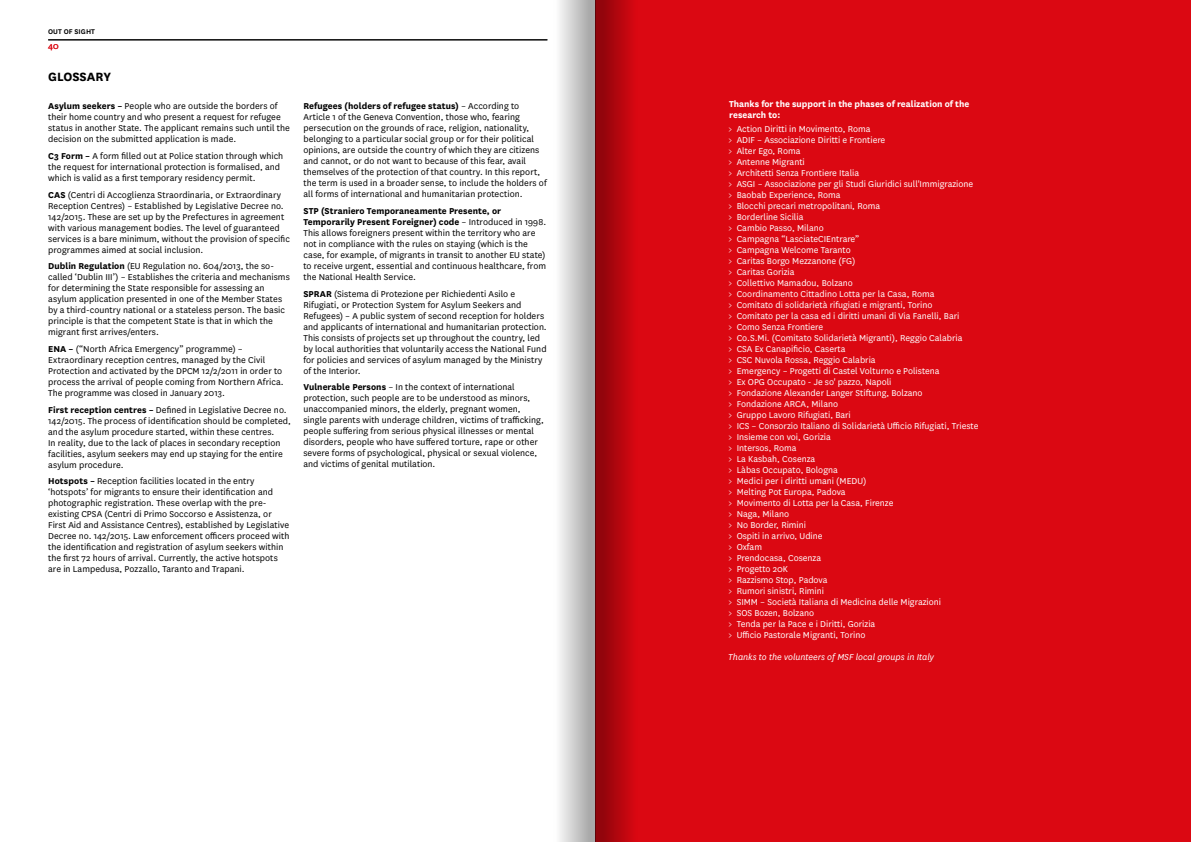
<style>
.page{position:relative;width:1191px;height:842px;background:#fff}
.page>*{position:absolute;margin:0;border:0;box-sizing:border-box;transform-origin:0 0}
.t1{font:700 14px "Medecins Sans";color:#000}
.t2{font:10px/11px "Medecins Sans";letter-spacing:.005em;color:#000}
.t3{font:10px/11px "Medecins Sans";color:#fff}
.t4{font:700 10px/11px "Medecins Sans";color:#fff}
.t5{font:italic 10px "Medecins Sans";color:#fff}
.t6{font:10px "Medecins Sans";color:#db0812}
.t7{font:600 8px "Medecins Sans";letter-spacing:.015em;color:#000}
.s1{font-weight:700}
</style>
<div class="page">
<div style="left:595px;top:0;width:596px;height:842px;background:#db0812"></div>
<hr style="left:48px;top:40px;width:499px;height:1px;background:#000">
<div style="left:553px;top:0;width:42px;height:842px;background:linear-gradient(to right,#fff,#a2a2a2)"></div>
<div style="left:595px;top:0;width:43px;height:842px;background:linear-gradient(to right,#86040b,#da0711)"></div>
<p class="t7" style="left:48px;top:26px;width:49px">OUT OF SIGHT</p>
<p class="t6" style="left:48px;top:39px;width:12px">40</p>
<h1 class="t1" style="left:48px;top:67px;width:64px">GLOSSARY</h1>
<p class="t2" style="left:48px;top:100px;width:243px"><span class="s1">Asylum seekers –</span> People who are outside the borders of their home country and who present a request for refugee status in another State. The applicant remains such until the decision on the submitted application is made.</p>
<p class="t2" style="left:48px;top:150px;width:237px"><span class="s1">C3 Form –</span> A form filled out at Police station through which the request for international protection is formalised, and which is valid as a first temporary residency permit.</p>
<p class="t2" style="left:48px;top:189px;width:243px"><span class="s1">CAS</span> (Centri di Accoglienza Straordinaria, or Extraordinary Reception Centres) – Established by Legislative Decree no.<br>142/2015. These are set up by the Prefectures in agreement with various management bodies. The level of guaranteed services is a bare minimum, without the provision of specific programmes aimed at social inclusion.</p>
<p class="t2" style="left:48px;top:260px;width:243px"><span class="s1">Dublin Regulation</span> (EU Regulation no. 604/2013, the so&shy;called ‘Dublin III’) – Establishes the criteria and mechanisms for determining the State responsible for assessing an asylum application presented in one of the Member States by a third-country national or a stateless person. The basic principle is that the competent State is that in which the migrant first arrives/enters.</p>
<p class="t2" style="left:48px;top:343px;width:237px"><span class="s1">ENA –</span> (“North Africa Emergency” programme) – Extraordinary reception centres, managed by the Civil Protection and activated by the DPCM 12/2/2011 in order to process the arrival of people coming from Northern Africa.<br>The programme was closed in January 2013.</p>
<p class="t2" style="left:48px;top:404px;width:244px"><span class="s1">First reception centres –</span> Defined in Legislative Decree no.<br>142/2015. The process of identification should be completed, and the asylum procedure started, within these centres.<br>In reality, due to the lack of places in secondary reception facilities, asylum seekers may end up staying for the entire asylum procedure.</p>
<p class="t2" style="left:48px;top:475px;width:243px"><span class="s1">Hotspots –</span> Reception facilities located in the entry ‘hotspots’ for migrants to ensure their identification and photographic registration. These overlap with the pre&shy;existing CPSA (Centri di Primo Soccorso e Assistenza, or First Aid and Assistance Centres), established by Legislative Decree no. 142/2015. Law enforcement officers proceed with the identification and registration of asylum seekers within the first 72 hours of arrival. Currently, the active hotspots are in Lampedusa, Pozzallo, Taranto and Trapani.</p>
<p class="t2" style="left:303px;top:100px;width:245px"><span class="s1">Refugees (holders of refugee status)</span> – According to Article 1 of the Geneva Convention, those who, fearing persecution on the grounds of race, religion, nationality, belonging to a particular social group or for their political opinions, are outside the country of which they are citizens and cannot, or do not want to because of this fear, avail themselves of the protection of that country. In this report, the term is used in a broader sense, to include the holders of all forms of international and humanitarian protection.</p>
<p class="t2" style="left:303px;top:205px;width:244px"><span class="s1">STP (Straniero Temporaneamente Presente, or Temporarily Present Foreigner) code</span> – Introduced in 1998.<br>This allows foreigners present within the territory who are not in compliance with the rules on staying (which is the case, for example, of migrants in transit to another EU state) to receive urgent, essential and continuous healthcare, from the National Health Service.</p>
<p class="t2" style="left:303px;top:288px;width:245px"><span class="s1">SPRAR</span> (Sistema di Protezione per Richiedenti Asilo e Rifugiati, or Protection System for Asylum Seekers and Refugees) – A public system of second reception for holders and applicants of international and humanitarian protection.<br>This consists of projects set up throughout the country, led by local authorities that voluntarily access the National Fund for policies and services of asylum managed by the Ministry of the Interior.</p>
<p class="t2" style="left:303px;top:381px;width:242px"><span class="s1">Vulnerable Persons</span> – In the context of international protection, such people are to be understood as minors, unaccompanied minors, the elderly, pregnant women, single parents with underage children, victims of trafficking, people suffering from serious physical illnesses or mental disorders, people who have suffered torture, rape or other severe forms of psychological, physical or sexual violence, and victims of genital mutilation.</p>
<p class="t4" style="left:729px;top:97px;width:242px">Thanks for the support in the phases of realization of the research to:</p>
<p class="t3" style="left:728px;top:123px;width:251px">&gt; Action Diritti in Movimento, Roma<br>&gt; ADIF – Associazione Diritti e Frontiere<br>&gt; Alter Ego, Roma<br>&gt; Antenne Migranti<br>&gt; Architetti Senza Frontiere Italia<br>&gt; ASGI – Associazione per gli Studi Giuridici sull'Immigrazione &gt; Baobab Experience, Roma<br>&gt; Blocchi precari metropolitani, Roma<br>&gt; Borderline Sicilia<br>&gt; Cambio Passo, Milano<br>&gt; Campagna “LasciateCIEntrare”<br>&gt; Campagna Welcome Taranto<br>&gt; Caritas Borgo Mezzanone (FG)<br>&gt; Caritas Gorizia<br>&gt; Collettivo Mamadou, Bolzano<br>&gt; Coordinamento Cittadino Lotta per la Casa, Roma<br>&gt; Comitato di solidarietà rifugiati e migranti, Torino<br>&gt; Comitato per la casa ed i diritti umani di Via Fanelli, Bari<br>&gt; Como Senza Frontiere<br>&gt; Co.S.Mi. (Comitato Solidarietà Migranti), Reggio Calabria<br>&gt; CSA Ex Canapificio, Caserta<br>&gt; CSC Nuvola Rossa, Reggio Calabria<br>&gt; Emergency – Progetti di Castel Volturno e Polistena<br>&gt; Ex OPG Occupato - Je so' pazzo, Napoli<br>&gt; Fondazione Alexander Langer Stiftung, Bolzano<br>&gt; Fondazione ARCA, Milano<br>&gt; Gruppo Lavoro Rifugiati, Bari<br>&gt; ICS – Consorzio Italiano di Solidarietà Ufficio Rifugiati, Trieste &gt; Insieme con voi, Gorizia<br>&gt; Intersos, Roma<br>&gt; La Kasbah, Cosenza<br>&gt; Làbas Occupato, Bologna<br>&gt; Medici per i diritti umani (MEDU)<br>&gt; Melting Pot Europa, Padova<br>&gt; Movimento di Lotta per la Casa, Firenze<br>&gt; Naga, Milano<br>&gt; No Border, Rimini<br>&gt; Ospiti in arrivo, Udine<br>&gt; Oxfam<br>&gt; Prendocasa, Cosenza<br>&gt; Progetto 20K<br>&gt; Razzismo Stop, Padova<br>&gt; Rumori sinistri, Rimini<br>&gt; SIMM – Società Italiana di Medicina delle Migrazioni<br>&gt; SOS Bozen, Bolzano<br>&gt; Tenda per la Pace e i Diritti, Gorizia<br>&gt; Ufficio Pastorale Migranti, Torino</p>
<p class="t5" style="left:728px;top:650px;width:207px">Thanks to the volunteers of MSF local groups in Italy</p>
</div>
